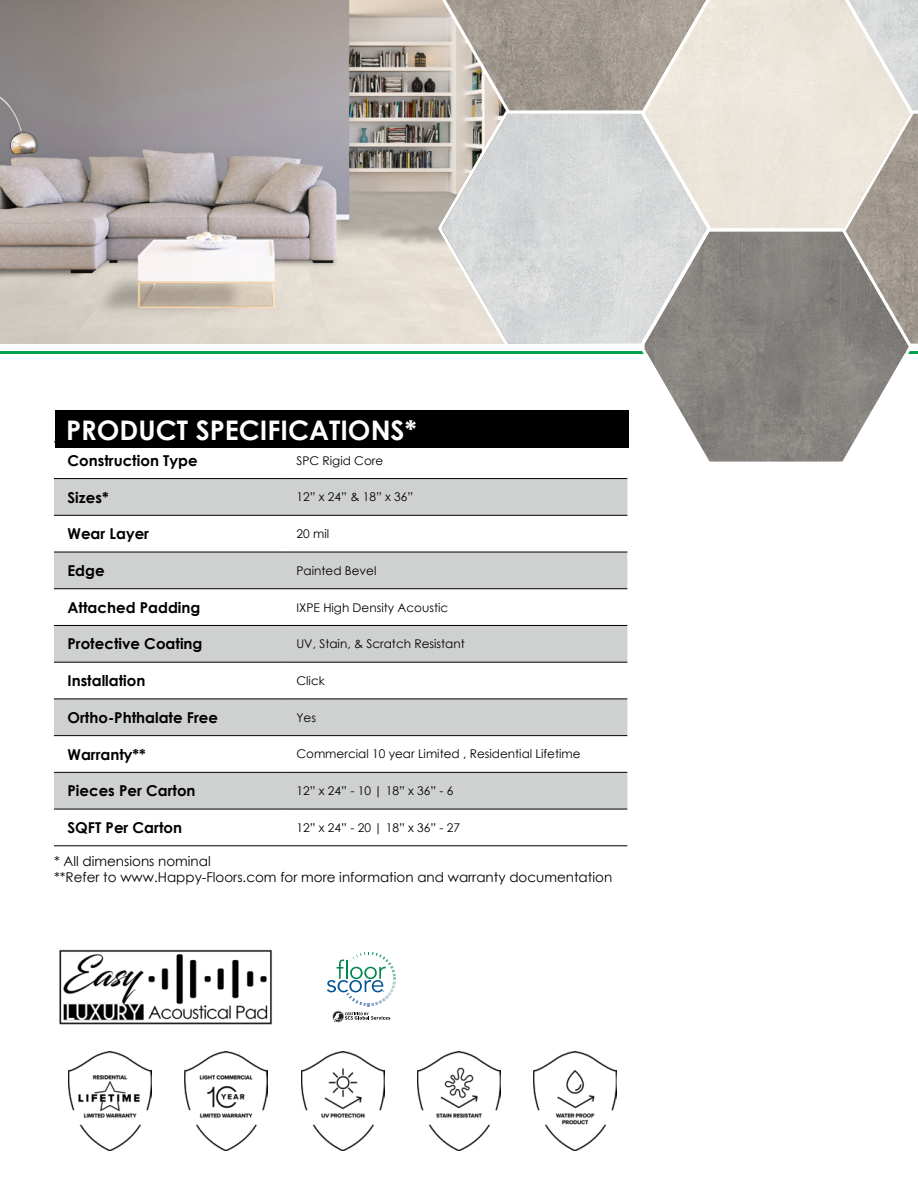
<style>
.page{position:relative;width:918px;height:1188px;background:#fff}
.page>*{position:absolute;margin:0;border:0;box-sizing:border-box;transform-origin:0 0}
.t1{font:700 27px "Century Gothic";color:#fff}
.t2{font:700 15px "Century Gothic";color:#000}
.t3{font:13.5px/16.2px "Century Gothic";color:#000}
.t4{font:12px "Century Gothic";color:#000}
</style>
<div class="page">
<hr style="left:0;top:351px;width:918px;height:3px;background:#03a04a">
<img style="left:0;top:0;width:437px;height:343px">
<svg style="left:436px;top:108px;width:203px;height:236px;background:#d6d6d5"></svg>
<svg style="left:437px;top:0;width:202px;height:116px;background:#aba49b"></svg>
<svg style="left:915px;top:0;width:3px;height:344px"></svg>
<svg style="left:639px;top:0;width:277px;height:234px;background:#e0dbd2"></svg>
<svg style="left:637px;top:226px;width:278px;height:236px"></svg>
<svg style="left:54px;top:479px;width:573px;height:109px;fill:#cfd1d0"></svg>
<div style="left:54px;top:626px;width:573px;height:36px;background:#cfd1d0"></div>
<div style="left:54px;top:700px;width:573px;height:35px;background:#cfd1d0"></div>
<div style="left:54px;top:773px;width:573px;height:36px;background:#cfd1d0"></div>
<hr style="left:54px;top:441px;width:229px;height:1px;background:#000">
<hr style="left:54px;top:478px;width:229px;height:1px;background:#000">
<hr style="left:283px;top:478px;width:344px;height:1px;background:#000">
<hr style="left:54px;top:515px;width:229px;height:1px;background:#000">
<hr style="left:283px;top:515px;width:344px;height:1px;background:#000">
<hr style="left:54px;top:552px;width:229px;height:1px;background:#000">
<hr style="left:283px;top:552px;width:344px;height:1px;background:#000">
<hr style="left:54px;top:588px;width:229px;height:1px;background:#000">
<hr style="left:283px;top:588px;width:344px;height:1px;background:#000">
<hr style="left:54px;top:625px;width:229px;height:1px;background:#000">
<hr style="left:283px;top:625px;width:344px;height:1px;background:#000">
<hr style="left:54px;top:662px;width:229px;height:1px;background:#000">
<hr style="left:283px;top:662px;width:344px;height:1px;background:#000">
<hr style="left:54px;top:699px;width:229px;height:1px;background:#000">
<hr style="left:283px;top:699px;width:344px;height:1px;background:#000">
<hr style="left:54px;top:735px;width:229px;height:1px;background:#000">
<hr style="left:283px;top:735px;width:344px;height:1px;background:#000">
<hr style="left:54px;top:772px;width:229px;height:1px;background:#000">
<hr style="left:283px;top:772px;width:344px;height:1px;background:#000">
<hr style="left:54px;top:809px;width:229px;height:1px;background:#000">
<hr style="left:283px;top:809px;width:344px;height:1px;background:#000">
<hr style="left:54px;top:845px;width:229px;height:1px;background:#000">
<hr style="left:283px;top:845px;width:344px;height:1px;background:#000">
<div style="left:55px;top:410px;width:574px;height:38px;background:#000"></div>
<svg style="left:327px;top:952px;width:69px;height:70px"></svg>
<img style="left:59px;top:949px;width:213px;height:76px">
<img style="left:418px;top:1052px;width:82px;height:98px">
<img style="left:301px;top:1052px;width:83px;height:98px">
<img style="left:534px;top:1052px;width:83px;height:98px">
<img style="left:185px;top:1052px;width:83px;height:98px">
<img style="left:69px;top:1052px;width:82px;height:98px">
<h1 class="t1" style="left:66px;top:409px;width:352px">PRODUCT SPECIFICATIONS*</h1>
<p class="t2" style="left:68px;top:449px;width:132px">Construction Type</p>
<p class="t4" style="left:296px;top:452px;width:88px">SPC Rigid Core</p>
<p class="t2" style="left:68px;top:486px;width:43px">Sizes*</p>
<p class="t4" style="left:296px;top:489px;width:118px">12” x 24” &amp; 18” x 36”</p>
<p class="t2" style="left:68px;top:522px;width:83px">Wear Layer</p>
<p class="t4" style="left:296px;top:525px;width:34px">20 mil</p>
<p class="t2" style="left:68px;top:559px;width:39px">Edge</p>
<p class="t4" style="left:296px;top:562px;width:81px">Painted Bevel</p>
<p class="t2" style="left:68px;top:596px;width:134px">Attached Padding</p>
<p class="t4" style="left:296px;top:599px;width:153px">IXPE High Density Acoustic</p>
<p class="t2" style="left:68px;top:633px;width:136px">Protective Coating</p>
<p class="t4" style="left:296px;top:636px;width:170px">UV, Stain, &amp; Scratch Resistant</p>
<p class="t2" style="left:68px;top:669px;width:79px">Installation</p>
<p class="t4" style="left:296px;top:672px;width:30px">Click</p>
<p class="t2" style="left:68px;top:706px;width:152px">Ortho-Phthalate Free</p>
<p class="t4" style="left:296px;top:709px;width:21px">Yes</p>
<p class="t2" style="left:68px;top:743px;width:80px">Warranty**</p>
<p class="t4" style="left:296px;top:746px;width:286px">Commercial 10 year Limited , Residential Lifetime</p>
<p class="t2" style="left:68px;top:780px;width:130px">Pieces Per Carton</p>
<p class="t4" style="left:296px;top:782px;width:159px">12” x 24” - 10 | 18” x 36” - 6</p>
<p class="t2" style="left:68px;top:816px;width:116px">SQFT Per Carton</p>
<p class="t4" style="left:296px;top:819px;width:165px">12” x 24” - 20 | 18” x 36” - 27</p>
<p class="t3" style="left:54px;top:853px;width:560px">* All dimensions nominal<br>**Refer to www.Happy-Floors.com for more information and warranty documentation</p>
</div>
